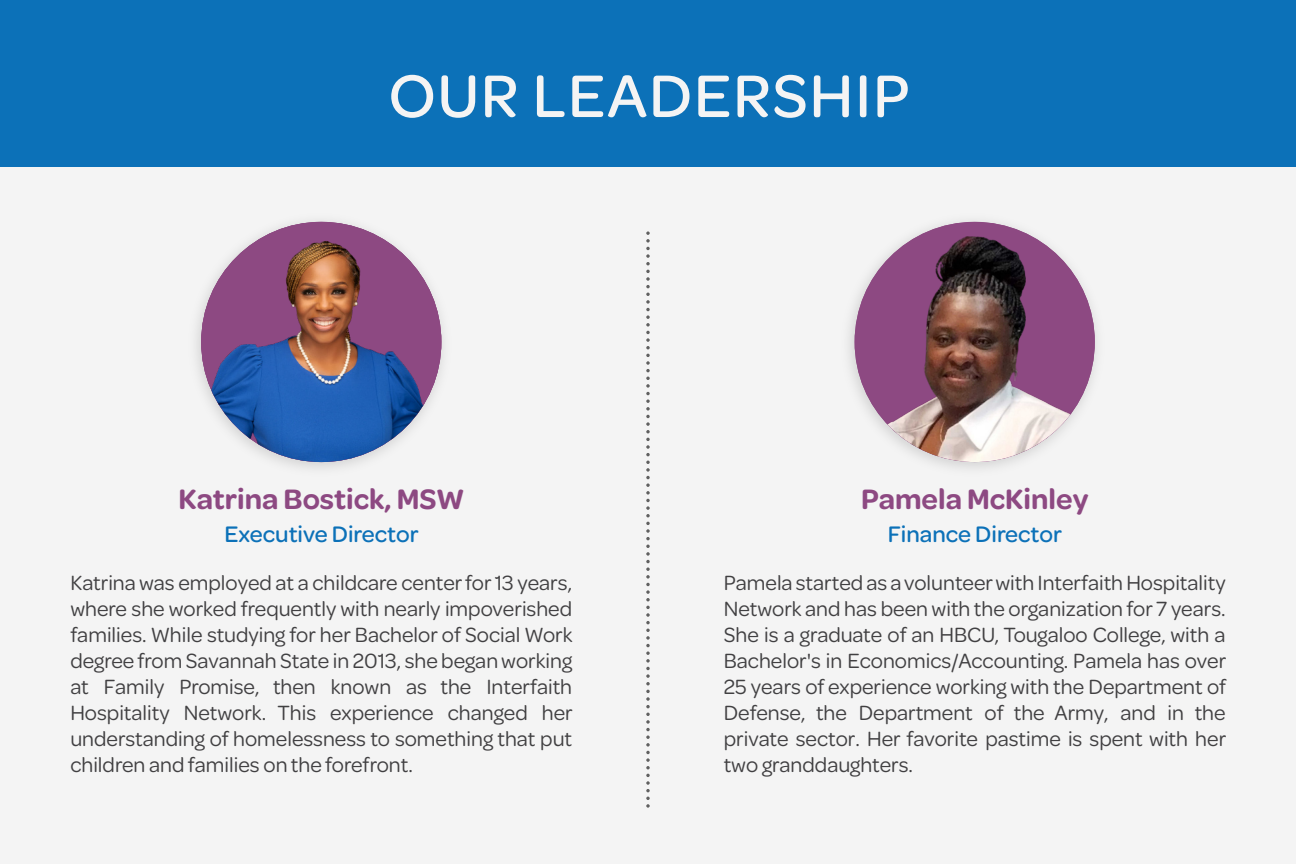
<style>
.page{position:relative;width:1296px;height:864px;background:#f4f4f4}
.page>*{position:absolute;margin:0;border:0;box-sizing:border-box;transform-origin:0 0}
.t1{font:500 64px "Omnes";letter-spacing:.025em;color:#f4f4f4}
.t2{font:600 30px "Omnes";color:#8d4982}
.t3{font:500 24px "Omnes";color:#0c71b8}
.t4{font:22px/26px "Omnes";color:#414042;text-align:justify}
</style>
<div class="page">
<div style="left:0;top:0;width:1296px;height:166px;background:#0c71b8"></div>
<img style="left:849px;top:221px;width:248px;height:248px">
<div style="left:855px;top:222px;width:240px;height:240px;background:#8d4982;border-radius:50%"></div>
<img style="left:870px;top:222px;width:201px;height:240px">
<img style="left:196px;top:221px;width:248px;height:248px">
<svg style="left:201px;top:222px;width:240px;height:240px"></svg>
<img style="left:201px;top:222px;width:240px;height:240px;border-radius:120px">
<svg style="left:646px;top:231px;width:4px;height:577px"></svg>
<h1 class="t1" style="left:389px;top:52px;width:522px">OUR LEADERSHIP</h1>
<h2 class="t2" style="left:178px;top:478px;width:288px">Katrina Bostick, MSW</h2>
<p class="t3" style="left:224px;top:518px;width:196px">Executive Director</p>
<p class="t4" style="left:70px;top:568px;width:504px">Katrina was employed at a childcare center for 13 years, where she worked frequently with nearly impoverished families. While studying for her Bachelor of Social Work degree from Savannah State in 2013, she began working at Family Promise, then known as the Interfaith Hospitality Network. This experience changed her understanding of homelessness to something that put children and families on the forefront.</p>
<h2 class="t2" style="left:861px;top:478px;width:229px">Pamela McKinley</h2>
<p class="t3" style="left:888px;top:518px;width:176px">Finance Director</p>
<p class="t4" style="left:724px;top:568px;width:504px">Pamela started as a volunteer with Interfaith Hospitality Network and has been with the organization for 7 years.<br>She is a graduate of an HBCU, Tougaloo College, with a Bachelor's in Economics/Accounting. Pamela has over 25 years of experience working with the Department of Defense, the Department of the Army, and in the private sector. Her favorite pastime is spent with her two granddaughters.</p>
</div>
